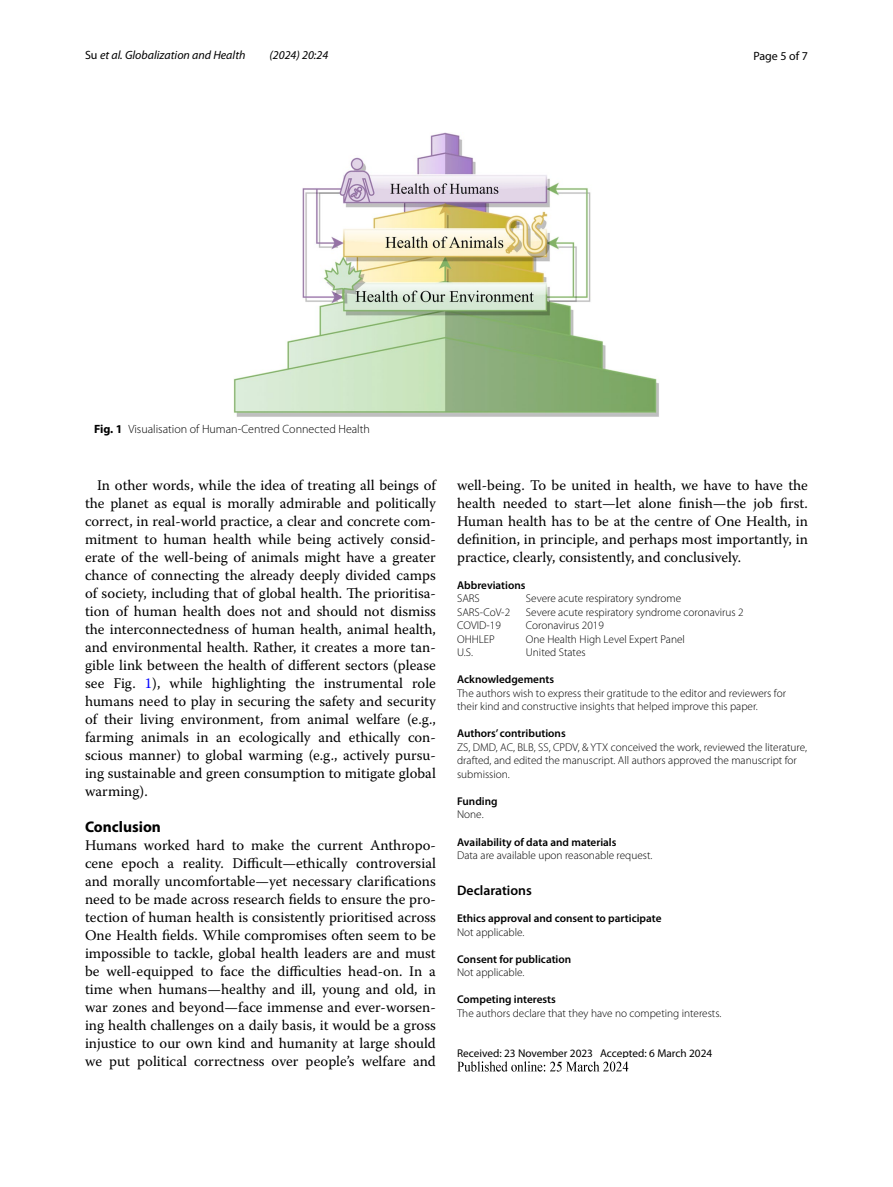
<style>
.page{position:relative;width:893px;height:1187px;background:#fff}
.page>*{position:absolute;margin:0;border:0;box-sizing:border-box;transform-origin:0 0}
.t1{font:700 15.45px "Myriad Pro";color:#000}
.t2{font:14.7px/18px "Warnock Pro";color:#000;text-align:justify}
.t3{font:600 13.8px "Myriad Pro";color:#000}
.t4{font:300 12px "Myriad Pro";color:#000}
.t5{font:italic 12px "Myriad Pro";color:#000}
.t6{font:12px "Myriad Pro";color:#000}
.t7{font:300 11.25px/13.5px "Myriad Pro";color:#000}
.t8{font:600 11.25px "Myriad Pro";color:#000}
.t9{font:11.25px "Myriad Pro";color:#000}
.s1{font-style:normal}
.s2{font-weight:700}
.s3{color:#00f}
</style>
<div class="page">
<img style="left:457px;top:1061px;width:172px;height:11px">
<img style="left:234px;top:133px;width:425px;height:284px">
<p class="t5" style="left:85px;top:48px;width:162px"><span class="s1">Su</span> et al. Globalization and Health</p>
<p class="t5" style="left:270px;top:48px;width:60px">(2024) 20:24</p>
<p class="t6" style="left:753px;top:48px;width:56px">Page 5 of 7</p>
<p class="t4" style="left:94px;top:422px;width:277px"><span class="s2">Fig. 1</span> Visualisation of Human-Centred Connected Health</p>
<p class="t2" style="left:85px;top:475px;width:352px;text-indent:12px">In other words, while the idea of treating all beings of the planet as equal is morally admirable and politically correct, in real-world practice, a clear and concrete com&shy;mitment to human health while being actively consid&shy;erate of the well-being of animals might have a greater chance of connecting the already deeply divided camps of society, including that of global health. The prioritisa&shy;tion of human health does not and should not dismiss the interconnectedness of human health, animal health, and environmental health. Rather, it creates a more tan&shy;gible link between the health of different sectors (please see Fig. <span class="s3">1</span>), while highlighting the instrumental role humans need to play in securing the safety and security of their living environment, from animal welfare (e.g., farming animals in an ecologically and ethically con&shy;scious manner) to global warming (e.g., actively pursu&shy;ing sustainable and green consumption to mitigate global warming).</p>
<p class="t1" style="left:85px;top:816px;width:77px">Conclusion</p>
<p class="t2" style="left:85px;top:835px;width:352px">Humans worked hard to make the current Anthropo&shy;cene epoch a reality. Difficult—ethically controversial and morally uncomfortable—yet necessary clarifications need to be made across research fields to ensure the pro&shy;tection of human health is consistently prioritised across One Health fields. While compromises often seem to be impossible to tackle, global health leaders are and must be well-equipped to face the difficulties head-on. In a time when humans—healthy and ill, young and old, in war zones and beyond—face immense and ever-worsen&shy;ing health challenges on a daily basis, it would be a gross injustice to our own kind and humanity at large should we put political correctness over people’s welfare and</p>
<p class="t2" style="left:457px;top:475px;width:352px">well-being. To be united in health, we have to have the health needed to start—let alone finish—the job first.<br>Human health has to be at the centre of One Health, in definition, in principle, and perhaps most importantly, in practice, clearly, consistently, and conclusively.</p>
<p class="t8" style="left:457px;top:578px;width:70px">Abbreviations</p>
<p class="t7" style="left:457px;top:592px;width:24px">SARS</p>
<p class="t7" style="left:526px;top:592px;width:157px">Severe acute respiratory syndrome</p>
<p class="t7" style="left:457px;top:605px;width:55px">SARS-CoV-2</p>
<p class="t7" style="left:526px;top:605px;width:219px">Severe acute respiratory syndrome coronavirus 2</p>
<p class="t7" style="left:457px;top:619px;width:45px">COVID-19</p>
<p class="t7" style="left:526px;top:619px;width:79px">Coronavirus 2019</p>
<p class="t7" style="left:457px;top:632px;width:39px">OHHLEP</p>
<p class="t7" style="left:526px;top:632px;width:160px">One Health High Level Expert Panel</p>
<p class="t7" style="left:457px;top:646px;width:17px">U.S.</p>
<p class="t7" style="left:526px;top:646px;width:61px">United States</p>
<p class="t8" style="left:457px;top:672px;width:98px">Acknowledgements</p>
<p class="t7" style="left:457px;top:686px;width:330px">The authors wish to express their gratitude to the editor and reviewers for their kind and constructive insights that helped improve this paper.</p>
<p class="t8" style="left:457px;top:726px;width:110px">Authors’ contributions</p>
<p class="t7" style="left:457px;top:740px;width:351px">ZS, DMD, AC, BLB, SS, CPDV, &amp; YTX conceived the work, reviewed the literature, drafted, and edited the manuscript. All authors approved the manuscript for submission.</p>
<p class="t8" style="left:457px;top:794px;width:42px">Funding</p>
<p class="t7" style="left:457px;top:808px;width:28px">None.</p>
<p class="t8" style="left:457px;top:834px;width:161px">Availability of data and materials</p>
<p class="t7" style="left:457px;top:848px;width:197px">Data are available upon reasonable request.</p>
<p class="t3" style="left:457px;top:881px;width:76px">Declarations</p>
<p class="t8" style="left:457px;top:911px;width:206px">Ethics approval and consent to participate</p>
<p class="t7" style="left:457px;top:925px;width:69px">Not applicable.</p>
<p class="t8" style="left:457px;top:951px;width:116px">Consent for publication</p>
<p class="t7" style="left:457px;top:965px;width:69px">Not applicable.</p>
<p class="t8" style="left:457px;top:992px;width:100px">Competing interests</p>
<p class="t7" style="left:457px;top:1006px;width:266px">The authors declare that they have no competing interests.</p>
<p class="t9" style="left:457px;top:1046px;width:257px">Received: 23 November 2023 Accepted: 6 March 2024</p>
</div>
